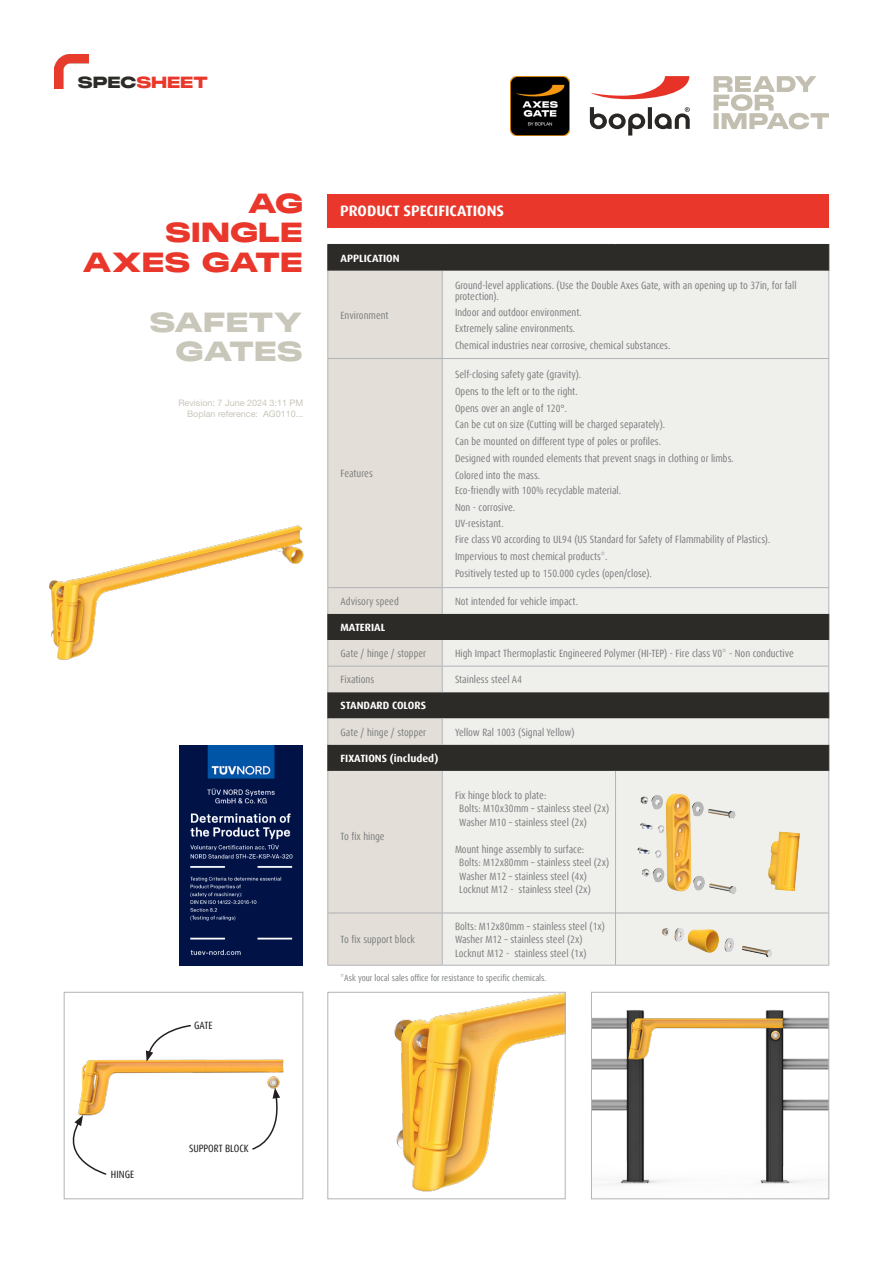
<style>
.page{position:relative;width:893px;height:1263px;background:#fff}
.page>*{position:absolute;margin:0;border:0;box-sizing:border-box;transform-origin:0 0}
.Normal_text_left{font:900 27px "PP Monument Extended";letter-spacing:-.015em;color:#e9372b}
.Normal_text_left-2{font:900 27px "PP Monument Extended";letter-spacing:-.03em;color:#c9c6ba}
.t1{font:900 15.75px "PP Monument Extended";letter-spacing:-.03em;color:#e9372b}
.t2{font:700 15px "Dax Offc";color:#fff}
.Table_Cell_text{font:condensed 10.5px/11.7px "Dax Offc";color:#7a7c7d}
.Table_Header{font:700 10.5px "Dax Offc";color:#fff}
.Normal_text{font:condensed 10.5px "Dax Offc";color:#141513}
.Table_Cell_text-2{font:condensed 9px "Dax Offc";color:#7a7c7d}
.Normal_text-2{font:9px "Helvetica Neue LT Pro";color:#c9c6ba}
.small_text_under_image{font:9px "Helvetica Neue LT Pro";color:#c9c6ba}
.s1{color:#2d2b28}
</style>
<div class="page">
<div style="left:327px;top:194px;width:502px;height:33px;background:#e9372b"></div>
<svg style="left:591px;top:76px;width:98px;height:23px"></svg>
<svg style="left:590px;top:107px;width:100px;height:29px"></svg>
<svg style="left:714px;top:76px;width:115px;height:53px"></svg>
<img style="left:54px;top:55px;width:34px;height:34px">
<img style="left:510px;top:76px;width:60px;height:60px">
<div style="left:328px;top:245px;width:500px;height:473px;background:#2d2b28"></div>
<svg style="left:328px;top:271px;width:114px;height:694px;background:#ccc8c2"></svg>
<div style="left:442px;top:271px;width:386px;height:421px;background:#eff0ec"></div>
<svg style="left:442px;top:718px;width:386px;height:247px;background:#d1d2ce"></svg>
<hr style="left:328px;top:912px;width:114px;height:1px;background:#afb1b4">
<hr style="left:443px;top:912px;width:172px;height:1px;background:#afb1b4">
<hr style="left:616px;top:912px;width:212px;height:1px;background:#afb1b4">
<hr style="left:327px;top:244px;width:115px;height:1px;background:#2d2b28">
<svg style="left:327px;top:245px;width:1px;height:26px"></svg>
<hr style="left:442px;top:244px;width:173px;height:1px;background:#2d2b28">
<hr style="left:615px;top:244px;width:214px;height:1px;background:#2d2b28">
<svg style="left:828px;top:245px;width:1px;height:26px"></svg>
<hr style="left:327px;top:271px;width:1px;height:87px;background:#b2b3b7">
<hr style="left:442px;top:271px;width:1px;height:87px;background:#b2b3b7">
<hr style="left:828px;top:271px;width:1px;height:87px;background:#b2b3b7">
<hr style="left:327px;top:358px;width:115px;height:1px;background:#b2b3b7">
<hr style="left:327px;top:359px;width:1px;height:228px;background:#b2b3b7">
<hr style="left:442px;top:358px;width:173px;height:1px;background:#b2b3b7">
<hr style="left:442px;top:359px;width:1px;height:228px;background:#b2b3b7">
<hr style="left:615px;top:358px;width:214px;height:1px;background:#b2b3b7">
<hr style="left:828px;top:359px;width:1px;height:228px;background:#b2b3b7">
<hr style="left:327px;top:587px;width:115px;height:1px;background:#b2b3b7">
<hr style="left:442px;top:587px;width:173px;height:1px;background:#b2b3b7">
<svg style="left:442px;top:588px;width:1px;height:26px"></svg>
<hr style="left:615px;top:587px;width:214px;height:1px;background:#b2b3b7">
<svg style="left:442px;top:718px;width:1px;height:27px"></svg>
<hr style="left:327px;top:771px;width:1px;height:142px;background:#b2b3b7">
<hr style="left:442px;top:771px;width:1px;height:142px;background:#b2b3b7">
<hr style="left:615px;top:771px;width:1px;height:142px;background:#b2b3b7">
<hr style="left:828px;top:771px;width:1px;height:142px;background:#b2b3b7">
<hr style="left:327px;top:913px;width:1px;height:52px;background:#b2b3b7">
<hr style="left:442px;top:913px;width:1px;height:52px;background:#b2b3b7">
<hr style="left:615px;top:913px;width:1px;height:52px;background:#b2b3b7">
<hr style="left:828px;top:913px;width:1px;height:52px;background:#b2b3b7">
<hr style="left:327px;top:965px;width:115px;height:1px;background:#b2b3b7">
<hr style="left:442px;top:965px;width:173px;height:1px;background:#b2b3b7">
<hr style="left:615px;top:965px;width:214px;height:1px;background:#b2b3b7">
<svg style="left:327px;top:588px;width:1px;height:183px"></svg>
<svg style="left:442px;top:640px;width:1px;height:52px"></svg>
<svg style="left:828px;top:588px;width:1px;height:183px"></svg>
<hr style="left:327px;top:666px;width:115px;height:1px;background:#b2b3b7">
<hr style="left:442px;top:666px;width:173px;height:1px;background:#b2b3b7">
<hr style="left:615px;top:666px;width:214px;height:1px;background:#b2b3b7">
<img style="left:394px;top:994px;width:170px;height:198px">
<div style="left:327px;top:992px;width:239px;height:207px;border:1px solid #b2b3b7"></div>
<img style="left:593px;top:1010px;width:234px;height:175px">
<div style="left:591px;top:992px;width:238px;height:207px;border:1px solid #b2b3b7"></div>
<img style="left:78px;top:1050px;width:206px;height:65px">
<div style="left:64px;top:992px;width:239px;height:207px;border:1px solid #b2b3b7"></div>
<svg style="left:146px;top:1025px;width:46px;height:36px"></svg>
<svg style="left:251px;top:1088px;width:31px;height:62px"></svg>
<svg style="left:63px;top:1115px;width:44px;height:60px"></svg>
<img style="left:49px;top:525px;width:255px;height:230px">
<img style="left:631px;top:918px;width:157px;height:43px">
<img style="left:621px;top:789px;width:184px;height:106px">
<div style="left:764px;top:799px;width:41px;height:28px;background:#eff0ec"></div>
<img style="left:180px;top:745px;width:122px;height:220px">
<h2 class="t1" style="left:78px;top:72px;width:132px"><span class="s1">SPEC</span>SHEET</h2>
<p class="Normal_text_left" style="left:247px;top:184px;width:58px">AG</p>
<p class="Normal_text_left" style="left:165px;top:214px;width:140px">SINGLE</p>
<p class="Normal_text_left" style="left:82px;top:243px;width:223px">AXES GATE</p>
<p class="Normal_text_left-2" style="left:149px;top:303px;width:156px">SAFETY</p>
<p class="Normal_text_left-2" style="left:175px;top:333px;width:129px">GATES</p>
<p class="small_text_under_image" style="left:178px;top:397px;width:126px">Revision: 7 June 2024 3:11 PM</p>
<p class="Normal_text-2" style="left:187px;top:408px;width:118px">Boplan reference: AG0110...</p>
<p class="Normal_text" style="left:194px;top:1019px;width:20px">GATE</p>
<h3 class="t2" style="left:340px;top:202px;width:165px">PRODUCT SPECIFICATIONS</h3>
<p class="Table_Header" style="left:341px;top:251px;width:61px">APPLICATION</p>
<p class="Table_Cell_text" style="left:341px;top:309px;width:50px">Environment</p>
<p class="Table_Cell_text" style="left:341px;top:468px;width:34px">Features</p>
<p class="Table_Cell_text" style="left:455px;top:279px;width:343px">Ground-level applications. (Use the Double Axes Gate, with an opening up to 37in, for fall protection).</p>
<p class="Table_Cell_text" style="left:455px;top:307px;width:128px">Indoor and outdoor environment.</p>
<p class="Table_Cell_text" style="left:455px;top:323px;width:122px">Extremely saline environments.</p>
<p class="Table_Cell_text" style="left:455px;top:340px;width:217px">Chemical industries near corrosive, chemical substances.</p>
<p class="Table_Cell_text" style="left:455px;top:368px;width:128px">Self-closing safety gate (gravity).</p>
<p class="Table_Cell_text" style="left:455px;top:385px;width:124px">Opens to the left or to the right.</p>
<p class="Table_Cell_text" style="left:455px;top:402px;width:114px">Opens over an angle of 120°.</p>
<p class="Table_Cell_text" style="left:455px;top:419px;width:212px">Can be cut on size (Cutting will be charged separately).</p>
<p class="Table_Cell_text" style="left:455px;top:436px;width:208px">Can be mounted on different type of poles or profiles.</p>
<p class="Table_Cell_text" style="left:455px;top:453px;width:280px">Designed with rounded elements that prevent snags in clothing or limbs.</p>
<p class="Table_Cell_text" style="left:455px;top:470px;width:87px">Colored into the mass.</p>
<p class="Table_Cell_text" style="left:455px;top:484px;width:168px">Eco-friendly with 100% recyclable material.</p>
<p class="Table_Cell_text" style="left:455px;top:501px;width:62px">Non - corrosive.</p>
<p class="Table_Cell_text" style="left:455px;top:518px;width:50px">UV-resistant.</p>
<p class="Table_Cell_text" style="left:455px;top:534px;width:317px">Fire class V0 according to UL94 (US Standard for Safety of Flammability of Plastics).</p>
<p class="Table_Cell_text" style="left:455px;top:550px;width:154px">Impervious to most chemical products*.</p>
<p class="Table_Cell_text" style="left:455px;top:567px;width:198px">Positively tested up to 150.000 cycles (open/close).</p>
<p class="Table_Cell_text" style="left:341px;top:595px;width:60px">Advisory speed</p>
<p class="Table_Cell_text" style="left:455px;top:595px;width:125px">Not intended for vehicle impact.</p>
<p class="Table_Header" style="left:341px;top:621px;width:46px">MATERIAL</p>
<p class="Table_Cell_text" style="left:341px;top:648px;width:87px">Gate / hinge / stopper</p>
<p class="Table_Cell_text" style="left:455px;top:648px;width:340px">High Impact Thermoplastic Engineered Polymer (HI-TEP) - Fire class V0* - Non conductive</p>
<p class="Table_Cell_text" style="left:341px;top:674px;width:35px">Fixations</p>
<p class="Table_Cell_text" style="left:455px;top:674px;width:68px">Stainless steel A4</p>
<p class="Table_Header" style="left:341px;top:699px;width:87px">STANDARD COLORS</p>
<p class="Table_Cell_text" style="left:341px;top:726px;width:87px">Gate / hinge / stopper</p>
<p class="Table_Cell_text" style="left:455px;top:726px;width:121px">Yellow Ral 1003 (Signal Yellow)</p>
<p class="Table_Header" style="left:341px;top:751px;width:99px">FIXATIONS (included)</p>
<p class="Table_Cell_text" style="left:341px;top:830px;width:46px">To fix hinge</p>
<p class="Table_Cell_text" style="left:455px;top:789px;width:93px">Fix hinge block to plate:</p>
<p class="Table_Cell_text" style="left:459px;top:803px;width:152px">Bolts: M10x30mm – stainless steel (2x)</p>
<p class="Table_Cell_text" style="left:459px;top:816px;width:129px">Washer M10 – stainless steel (2x)</p>
<p class="Table_Cell_text" style="left:455px;top:843px;width:131px">Mount hinge assembly to surface:</p>
<p class="Table_Cell_text" style="left:459px;top:857px;width:152px">Bolts: M12x80mm – stainless steel (2x)</p>
<p class="Table_Cell_text" style="left:459px;top:870px;width:129px">Washer M12 – stainless steel (4x)</p>
<p class="Table_Cell_text" style="left:459px;top:884px;width:133px">Locknut M12 - stainless steel (2x)</p>
<p class="Table_Cell_text" style="left:455px;top:920px;width:152px">Bolts: M12x80mm – stainless steel (1x)</p>
<p class="Table_Cell_text" style="left:455px;top:934px;width:129px">Washer M12 – stainless steel (2x)</p>
<p class="Table_Cell_text" style="left:455px;top:947px;width:133px">Locknut M12 - stainless steel (1x)</p>
<p class="Table_Cell_text-2" style="left:341px;top:972px;width:207px">*Ask your local sales office for resistance to specific chemicals.</p>
<p class="Table_Cell_text" style="left:341px;top:934px;width:76px">To fix support block</p>
<p class="Normal_text" style="left:111px;top:1167px;width:25px">HINGE</p>
<p class="Normal_text" style="left:189px;top:1142px;width:61px">SUPPORT BLOCK</p>
</div>
